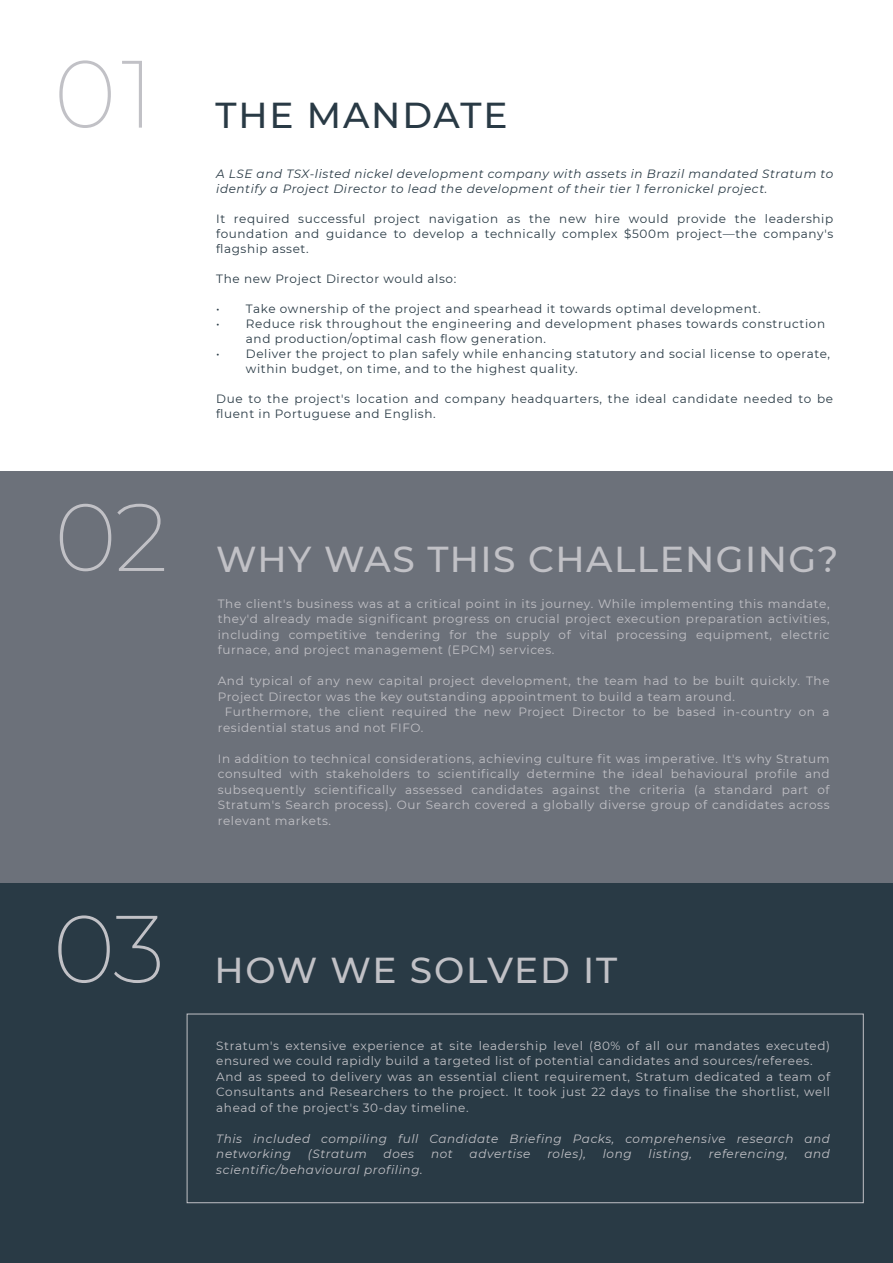
<style>
.page{position:relative;width:893px;height:1263px;background:#fff}
.page>*{position:absolute;margin:0;border:0;box-sizing:border-box;transform-origin:0 0}
.t1{font:200 95.4px "Montserrat";color:#c1c1c6}
.t2{font:500 36px "Montserrat";letter-spacing:.04em;color:#c1c1c6}
.t3{font:500 36px "Montserrat";letter-spacing:.05em;color:#293a45}
.t4{font:12px/15.6px "Montserrat";letter-spacing:.05em;color:#c1c1c6;text-align:justify}
.t5{font:12px/15px "Montserrat";letter-spacing:.05em;color:#293a45}
.t6{font:italic 12px/15.6px "Montserrat";letter-spacing:.05em;color:#c1c1c6}
.t7{font:italic 12px/15px "Montserrat";letter-spacing:.05em;color:#293a45}
</style>
<div class="page">
<div style="left:0;top:471px;width:893px;height:421px;background:#6c717a"></div>
<div style="left:0;top:883px;width:893px;height:380px;background:#293a45"></div>
<div style="left:187px;top:1014px;width:677px;height:189px;border:1px solid #c1c1c6"></div>
<h1 class="t1" style="left:54px;top:30px;width:102px">01</h1>
<h1 class="t1" style="left:54px;top:473px;width:115px">02</h1>
<h1 class="t1" style="left:53px;top:885px;width:114px">03</h1>
<h2 class="t3" style="left:216px;top:90px;width:293px">THE MANDATE</h2>
<p class="t7" style="left:216px;top:165px;width:619px">A LSE and TSX-listed nickel development company with assets in Brazil mandated Stratum to identify a Project Director to lead the development of their tier 1 ferronickel project.</p>
<p class="t5" style="left:216px;top:210px;width:618px;text-align:justify">It required successful project navigation as the new hire would provide the leadership foundation and guidance to develop a technically complex $500m project—the company's flagship asset.</p>
<p class="t5" style="left:216px;top:270px;width:242px">The new Project Director would also:</p>
<p class="t5" style="left:216px;top:300px;width:546px">• Take ownership of the project and spearhead it towards optimal development.</p>
<p class="t5" style="left:246px;top:315px;width:581px;text-indent:-30px">• Reduce risk throughout the engineering and development phases towards construction and production/optimal cash flow generation.</p>
<p class="t5" style="left:246px;top:345px;width:586px;text-indent:-30px">• Deliver the project to plan safely while enhancing statutory and social license to operate, within budget, on time, and to the highest quality.</p>
<p class="t5" style="left:216px;top:390px;width:618px">Due to the project's location and company headquarters, the ideal candidate needed to be fluent in Portuguese and English.</p>
<h2 class="t2" style="left:216px;top:534px;width:624px">WHY WAS THIS CHALLENGING?</h2>
<p class="t4" style="left:218px;top:595px;width:613px">The client's business was at a critical point in its journey. While implementing this mandate, they'd already made significant progress on crucial project execution preparation activities, including competitive tendering for the supply of vital processing equipment, electric furnace, and project management (EPCM) services.</p>
<p class="t4" style="left:218px;top:673px;width:613px">And typical of any new capital project development, the team had to be built quickly. The</p>
<p class="t4" style="left:218px;top:688px;width:519px">Project Director was the key outstanding appointment to build a team around.</p>
<p class="t4" style="left:225px;top:704px;width:606px">Furthermore, the client required the new Project Director to be based in-country on a</p>
<p class="t4" style="left:218px;top:719px;width:207px">residential status and not FIFO.</p>
<p class="t4" style="left:218px;top:750px;width:613px">In addition to technical considerations, achieving culture fit was imperative. It's why Stratum consulted with stakeholders to scientifically determine the ideal behavioural profile and subsequently scientifically assessed candidates against the criteria (a standard part of Stratum's Search process). Our Search covered a globally diverse group of candidates across relevant markets.</p>
<h2 class="t2" style="left:215px;top:945px;width:404px">HOW WE SOLVED IT</h2>
<p class="t4" style="left:216px;top:1037px;width:615px;text-align:left">Stratum's extensive experience at site leadership level (80% of all our mandates executed) ensured we could rapidly build a targeted list of potential candidates and sources/referees.<br>And as speed to delivery was an essential client requirement, Stratum dedicated a team of Consultants and Researchers to the project. It took just 22 days to finalise the shortlist, well ahead of the project's 30-day timeline.</p>
<p class="t6" style="left:216px;top:1130px;width:615px">This included compiling full Candidate Briefing Packs, comprehensive research and networking</p>
<p class="t6" style="left:308px;top:1146px;width:60px">(Stratum</p>
<p class="t6" style="left:384px;top:1146px;width:32px">does</p>
<p class="t6" style="left:431px;top:1146px;width:23px">not</p>
<p class="t6" style="left:470px;top:1146px;width:62px">advertise</p>
<p class="t6" style="left:547px;top:1146px;width:40px">roles),</p>
<p class="t6" style="left:603px;top:1146px;width:30px">long</p>
<p class="t6" style="left:649px;top:1146px;width:45px">listing,</p>
<p class="t6" style="left:709px;top:1146px;width:80px">referencing,</p>
<p class="t6" style="left:804px;top:1146px;width:27px">and</p>
<p class="t6" style="left:216px;top:1161px;width:208px">scientific/behavioural profiling.</p>
</div>
